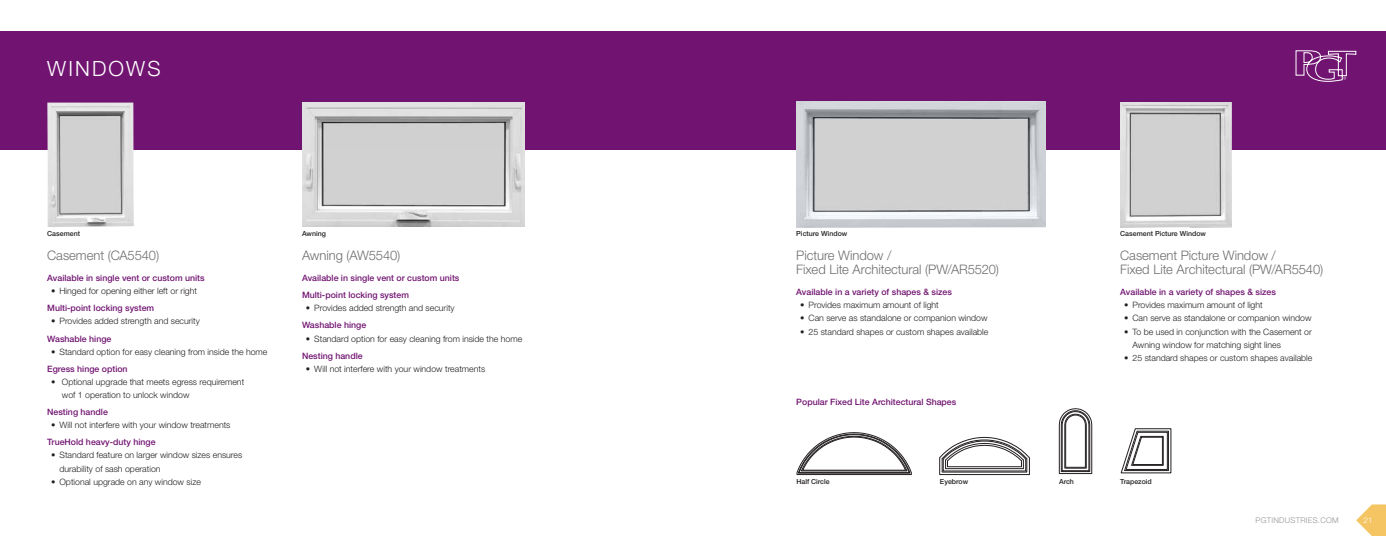
<style>
.page{position:relative;width:1386px;height:536px;background:#fff}
.page>*{position:absolute;margin:0;border:0;box-sizing:border-box;transform-origin:0 0}
.t1{font:300 21px "Helvetica Neue LT Std";color:#fff}
.t2{font:300 13.12px/14px "Helvetica Neue LT Std";letter-spacing:-.005em;color:#6d6e71}
.t3{font:300 8.75px/13.1px "Helvetica Neue LT Std";color:#231f20}
.t4{font:500 8.75px/17.1px "Helvetica Neue LT Std";color:#711471}
.t5{font:300 7.88px "Helvetica Neue LT Std";letter-spacing:.03em;color:#939598}
.t6{font:300 7.88px "Helvetica Neue LT Std";color:#fff}
.t7{font:500 7px "Helvetica Neue LT Std";color:#231f20}
</style>
<div class="page">
<svg style="left:1356px;top:504px;width:30px;height:32px"></svg>
<div style="left:0;top:31px;width:693px;height:119px;background:#711471"></div>
<div style="left:693px;top:31px;width:693px;height:119px;background:#711471"></div>
<svg style="left:796px;top:432px;width:116px;height:43px"></svg>
<svg style="left:939px;top:436px;width:91px;height:39px"></svg>
<svg style="left:1059px;top:408px;width:33px;height:66px"></svg>
<svg style="left:1120px;top:428px;width:51px;height:45px"></svg>
<svg style="left:1296px;top:50px;width:60px;height:32px"></svg>
<img style="left:47px;top:102px;width:87px;height:125px">
<img style="left:302px;top:102px;width:223px;height:124px">
<img style="left:1120px;top:102px;width:112px;height:125px">
<img style="left:796px;top:101px;width:249px;height:126px">
<h1 class="t1" style="left:47px;top:55px;width:18px">windows</h1>
<p class="t7" style="left:47px;top:229px;width:34px">Casement</p>
<p class="t7" style="left:302px;top:229px;width:25px">Awning</p>
<p class="t7" style="left:796px;top:229px;width:52px">Picture Window</p>
<p class="t7" style="left:1120px;top:229px;width:87px">Casement Picture Window</p>
<h2 class="t2" style="left:47px;top:248px;width:113px">Casement (CA5540)</h2>
<p class="t4" style="left:47px;top:269px;width:159px">Available in single vent or custom units</p>
<p class="t3" style="left:51px;top:284px;width:147px">• Hinged for opening either left or right</p>
<p class="t4" style="left:47px;top:299px;width:108px">Multi-point locking system</p>
<p class="t3" style="left:51px;top:314px;width:150px">• Provides added strength and security</p>
<p class="t4" style="left:47px;top:329px;width:66px">Washable hinge</p>
<p class="t3" style="left:51px;top:344px;width:218px">• Standard option for easy cleaning from inside the home</p>
<p class="t4" style="left:47px;top:360px;width:82px">Egress hinge option</p>
<p class="t3" style="left:62px;top:375px;width:184px;text-indent:-11px">• Optional upgrade that meets egress requirement wof 1 operation to unlock window</p>
<p class="t4" style="left:47px;top:403px;width:62px">Nesting handle</p>
<p class="t3" style="left:51px;top:418px;width:181px">• Will not interfere with your window treatments</p>
<p class="t4" style="left:47px;top:433px;width:110px">TrueHold heavy-duty hinge</p>
<p class="t3" style="left:60px;top:448px;width:184px;text-indent:-8px">• Standard feature on larger window sizes ensures durability of sash operation</p>
<p class="t3" style="left:51px;top:474px;width:151px">• Optional upgrade on any window size</p>
<h2 class="t2" style="left:302px;top:248px;width:100px">Awning (AW5540)</h2>
<p class="t4" style="left:302px;top:269px;width:159px">Available in single vent or custom units<br>Multi-point locking system</p>
<p class="t3" style="left:306px;top:301px;width:150px">• Provides added strength and security</p>
<p class="t4" style="left:302px;top:316px;width:66px">Washable hinge</p>
<p class="t3" style="left:306px;top:331px;width:218px">• Standard option for easy cleaning from inside the home</p>
<p class="t4" style="left:302px;top:347px;width:62px">Nesting handle</p>
<p class="t3" style="left:306px;top:362px;width:181px">• Will not interfere with your window treatments</p>
<h2 class="t2" style="left:796px;top:248px;width:204px">Picture Window /<br>Fixed Lite Architectural (PW/AR5520)</h2>
<p class="t4" style="left:796px;top:283px;width:157px">Available in a variety of shapes &amp; sizes</p>
<p class="t3" style="left:800px;top:298px;width:140px">• Provides maximum amount of light</p>
<p class="t3" style="left:800px;top:311px;width:189px">• Can serve as standalone or companion window</p>
<p class="t3" style="left:800px;top:324px;width:190px">• 25 standard shapes or custom shapes available</p>
<p class="t4" style="left:796px;top:393px;width:161px">Popular Fixed Lite Architectural Shapes</p>
<h2 class="t2" style="left:1120px;top:248px;width:205px">Casement Picture Window /<br>Fixed Lite Architectural (PW/AR5540)</h2>
<p class="t4" style="left:1120px;top:283px;width:157px">Available in a variety of shapes &amp; sizes</p>
<p class="t3" style="left:1124px;top:298px;width:140px">• Provides maximum amount of light</p>
<p class="t3" style="left:1124px;top:311px;width:189px">• Can serve as standalone or companion window</p>
<p class="t3" style="left:1133px;top:324px;width:181px;text-indent:-8px">• To be used in conjunction with the Casement or<br>Awning window for matching sight lines</p>
<p class="t3" style="left:1124px;top:351px;width:190px">• 25 standard shapes or custom shapes available</p>
<p class="t7" style="left:796px;top:477px;width:35px">Half Circle</p>
<p class="t7" style="left:940px;top:477px;width:30px">Eyebrow</p>
<p class="t7" style="left:1059px;top:477px;width:16px">Arch</p>
<p class="t7" style="left:1120px;top:477px;width:33px">Trapezoid</p>
<p class="t5" style="left:1256px;top:515px;width:85px">pgtindustries.com</p>
<p class="t6" style="left:1363px;top:515px;width:10px">21</p>
</div>
